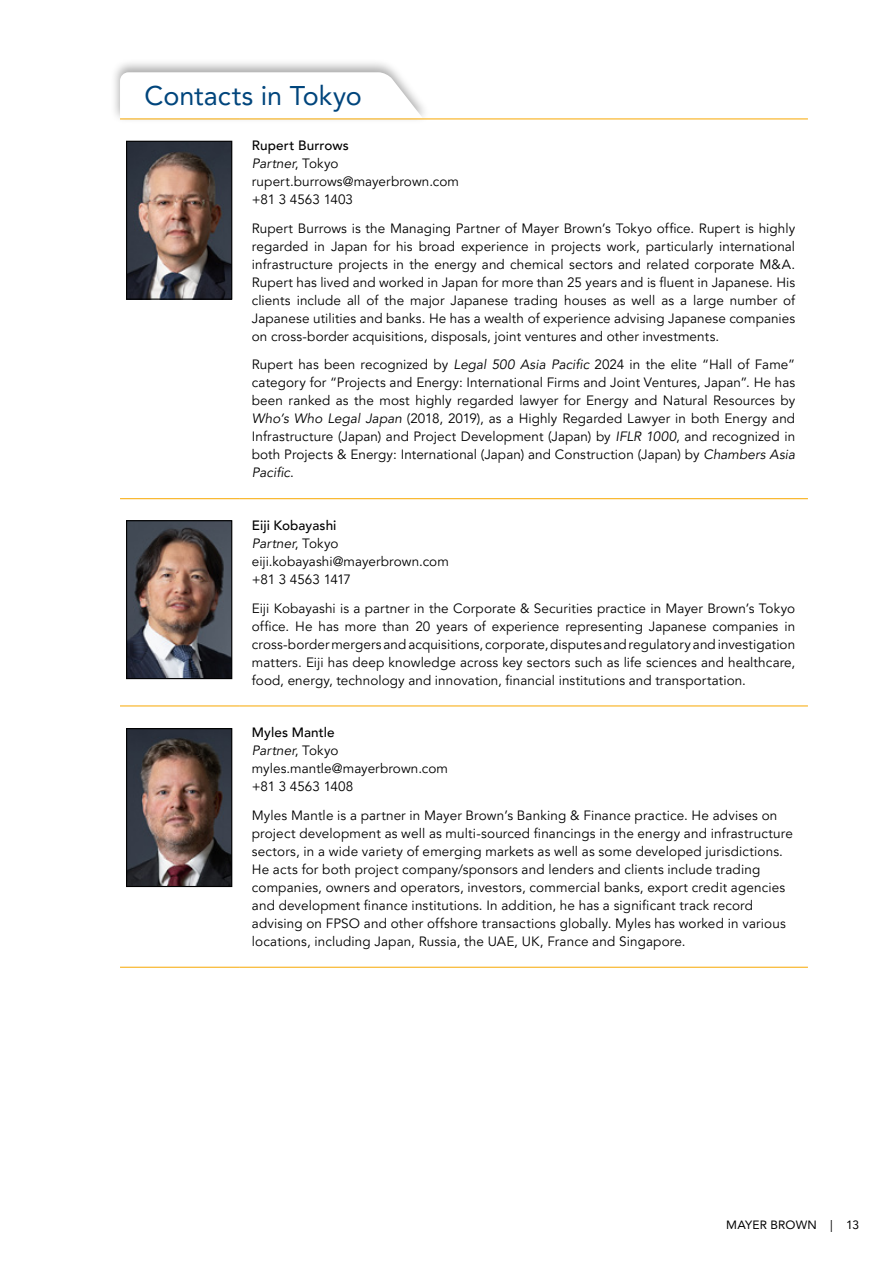
<style>
.page{position:relative;width:893px;height:1263px;background:#fff}
.page>*{position:absolute;margin:0;border:0;box-sizing:border-box;transform-origin:0 0}
.t1{font:27px "Avenir LT Pro";letter-spacing:-.005em;color:#00457c}
.t2{font:13.5px/18px "Avenir LT Pro";letter-spacing:.01em;color:#000}
.t3{font:12px "Avenir LT Pro";letter-spacing:.005em;color:#000}
.s1{font-weight:500}
.s2{font-style:italic}
</style>
<div class="page">
<div style="left:110px;top:58px;width:321px;height:65px;background:#000;opacity:.34"></div>
<svg style="left:120px;top:72px;width:303px;height:47px"></svg>
<hr style="left:120px;top:498px;width:119px;height:1px;background:#f8a800">
<hr style="left:239px;top:498px;width:569px;height:1px;background:#f8a800">
<hr style="left:120px;top:705px;width:119px;height:1px;background:#f8a800">
<hr style="left:239px;top:705px;width:569px;height:1px;background:#f8a800">
<hr style="left:120px;top:967px;width:119px;height:1px;background:#f8a800">
<hr style="left:239px;top:967px;width:569px;height:1px;background:#f8a800">
<hr style="left:120px;top:119px;width:119px;height:1px;background:#f8a800">
<hr style="left:239px;top:119px;width:569px;height:1px;background:#f8a800">
<img style="left:128px;top:143px;width:102px;height:155px">
<div style="left:126px;top:141px;width:106px;height:159px;border:1px solid #000"></div>
<img style="left:128px;top:522px;width:102px;height:155px">
<div style="left:126px;top:520px;width:106px;height:159px;border:1px solid #000"></div>
<img style="left:128px;top:730px;width:102px;height:155px">
<div style="left:126px;top:728px;width:106px;height:159px;border:1px solid #000"></div>
<h1 class="t1" style="left:145px;top:80px;width:219px">Contacts in Tokyo</h1>
<p class="t2" style="left:252px;top:137px;width:209px"><span class="s1">Rupert Burrows<br></span><span class="s2">Partner</span>, Tokyo rupert.burrows@mayerbrown.com +81 3 4563 1403</p>
<p class="t2" style="left:252px;top:219px;width:545px;text-align:justify">Rupert Burrows is the Managing Partner of Mayer Brown’s Tokyo office. Rupert is highly regarded in Japan for his broad experience in projects work, particularly international infrastructure projects in the energy and chemical sectors and related corporate M&amp;A.<br>Rupert has lived and worked in Japan for more than 25 years and is fluent in Japanese. His clients include all of the major Japanese trading houses as well as a large number of Japanese utilities and banks. He has a wealth of experience advising Japanese companies on cross-border acquisitions, disposals, joint ventures and other investments.</p>
<p class="t2" style="left:252px;top:356px;width:545px;text-align:justify">Rupert has been recognized by <span class="s2">Legal 500 Asia Pacific</span> 2024 in the elite “Hall of Fame” category for “Projects and Energy: International Firms and Joint Ventures, Japan”. He has been ranked as the most highly regarded lawyer for Energy and Natural Resources by <span class="s2">Who’s Who Legal Japan</span> (2018, 2019), as a Highly Regarded Lawyer in both Energy and Infrastructure (Japan) and Project Development (Japan) by <span class="s2">IFLR 1000</span>, and recognized in both Projects &amp; Energy: International (Japan) and Construction (Japan) by <span class="s2">Chambers Asia Pacific</span>.</p>
<p class="t2" style="left:252px;top:517px;width:199px"><span class="s1">Eiji Kobayashi<br></span><span class="s2">Partner</span>, Tokyo eiji.kobayashi@mayerbrown.com +81 3 4563 1417</p>
<p class="t2" style="left:252px;top:599px;width:545px;text-align:justify">Eiji Kobayashi is a partner in the Corporate &amp; Securities practice in Mayer Brown’s Tokyo office. He has more than 20 years of experience representing Japanese companies in cross-border mergers and acquisitions, corporate, disputes and regulatory and investigation matters. Eiji has deep knowledge across key sectors such as life sciences and healthcare, food, energy, technology and innovation, financial institutions and transportation.</p>
<p class="t2" style="left:252px;top:724px;width:198px"><span class="s1">Myles Mantle<br></span><span class="s2">Partner</span>, Tokyo myles.mantle@mayerbrown.com +81 3 4563 1408</p>
<p class="t2" style="left:252px;top:806px;width:543px">Myles Mantle is a partner in Mayer Brown’s Banking &amp; Finance practice. He advises on project development as well as multi-sourced financings in the energy and infrastructure sectors, in a wide variety of emerging markets as well as some developed jurisdictions.<br>He acts for both project company/sponsors and lenders and clients include trading companies, owners and operators, investors, commercial banks, export credit agencies and development finance institutions. In addition, he has a significant track record advising on FPSO and other offshore transactions globally. Myles has worked in various locations, including Japan, Russia, the UAE, UK, France and Singapore.</p>
<p class="t3" style="left:726px;top:1217px;width:135px">MAYER BROWN | 13</p>
</div>
